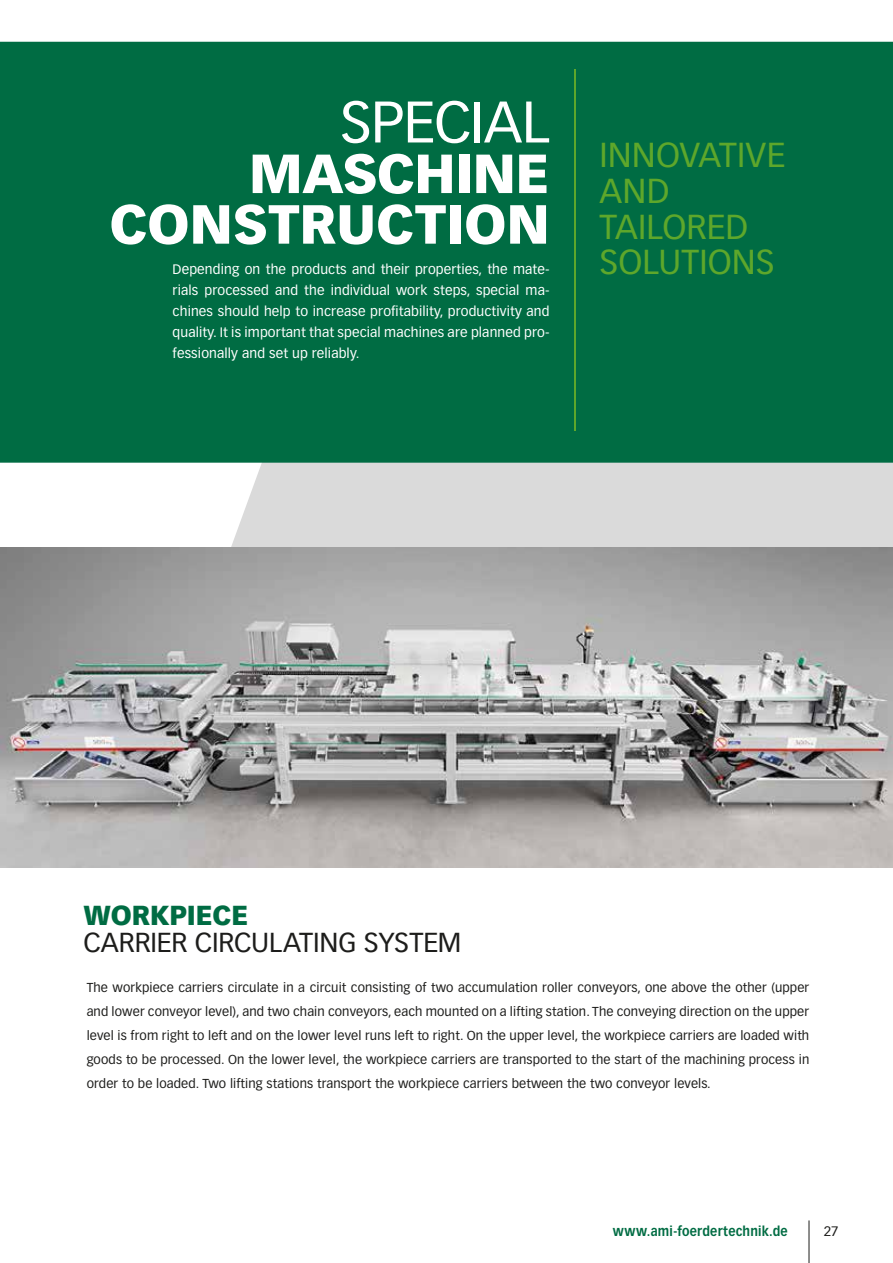
<style>
.page{position:relative;width:893px;height:1263px;background:#fff}
.page>*{position:absolute;margin:0;border:0;box-sizing:border-box;transform-origin:0 0}
.t1{font:57.45px "Vectora LT Std";letter-spacing:-.02em;color:#fff}
.t2{font:900 54px/50.6px "Vectora LT Std";color:#fff;text-align:right}
.t3{font:34.05px/35.8px "Vectora LT Std";letter-spacing:.005em;color:#5ea72b}
.t4{font:27px "Vectora LT Std";letter-spacing:-.005em;color:#1d1d1b}
.t5{font:900 27px "Vectora LT Std";letter-spacing:-.005em;color:#006c43}
.t6{font:13.5px/21px "Vectora LT Std";letter-spacing:.01em;color:#fff;text-align:justify}
.t7{font:700 13.5px "Vectora LT Std";letter-spacing:.015em;color:#006c43;scale:.9 1}
.t8{font:13.5px "Vectora LT Std";color:#1d1d1b}
.t9{font:12.75px/24px "Vectora LT Std";letter-spacing:.01em;color:#1d1d1b;text-align:justify}
</style>
<div class="page">
<div style="left:231px;top:463px;width:662px;height:84px;background:#dadada"></div>
<div style="left:0;top:42px;width:893px;height:421px;background:#006c43"></div>
<hr style="left:574px;top:69px;width:1px;height:362px;background:#5ea72b">
<hr style="left:809px;top:1220px;width:1px;height:43px;background:#1d1d1b">
<img style="left:0;top:547px;width:893px;height:320px">
<h1 class="t1" style="left:340px;top:88px;width:211px">SPECIAL</h1>
<h2 class="t2" style="left:110px;top:148px;width:442px">MASCHINE<br>CONSTRUCTION</h2>
<h3 class="t3" style="left:600px;top:137px;width:188px">INNOVATIVE<br>AND<br>TAILORED<br>SOLUTIONS</h3>
<p class="t6" style="left:173px;top:259px;width:378px">Depending on the products and their properties, the mate&shy;rials processed and the individual work steps, special ma&shy;chines should help to increase profitability, productivity and quality. It is important that special machines are planned pro&shy;fessionally and set up reliably.</p>
<h3 class="t5" style="left:83px;top:898px;width:166px">WORKPIECE</h3>
<h3 class="t4" style="left:83px;top:926px;width:379px">CARRIER CIRCULATING SYSTEM</h3>
<p class="t9" style="left:87px;top:976px;width:724px">The workpiece carriers circulate in a circuit consisting of two accumulation roller conveyors, one above the other (upper and lower conveyor level), and two chain conveyors, each mounted on a lifting station. The conveying direction on the upper level is from right to left and on the lower level runs left to right. On the upper level, the workpiece carriers are loaded with goods to be processed. On the lower level, the workpiece carriers are transported to the start of the machining process in order to be loaded. Two lifting stations transport the workpiece carriers between the two conveyor levels.</p>
<p class="t7" style="left:613px;top:1223px;width:196px">www.ami-foerdertechnik.de</p>
<p class="t8" style="left:824px;top:1224px;width:17px">27</p>
</div>
